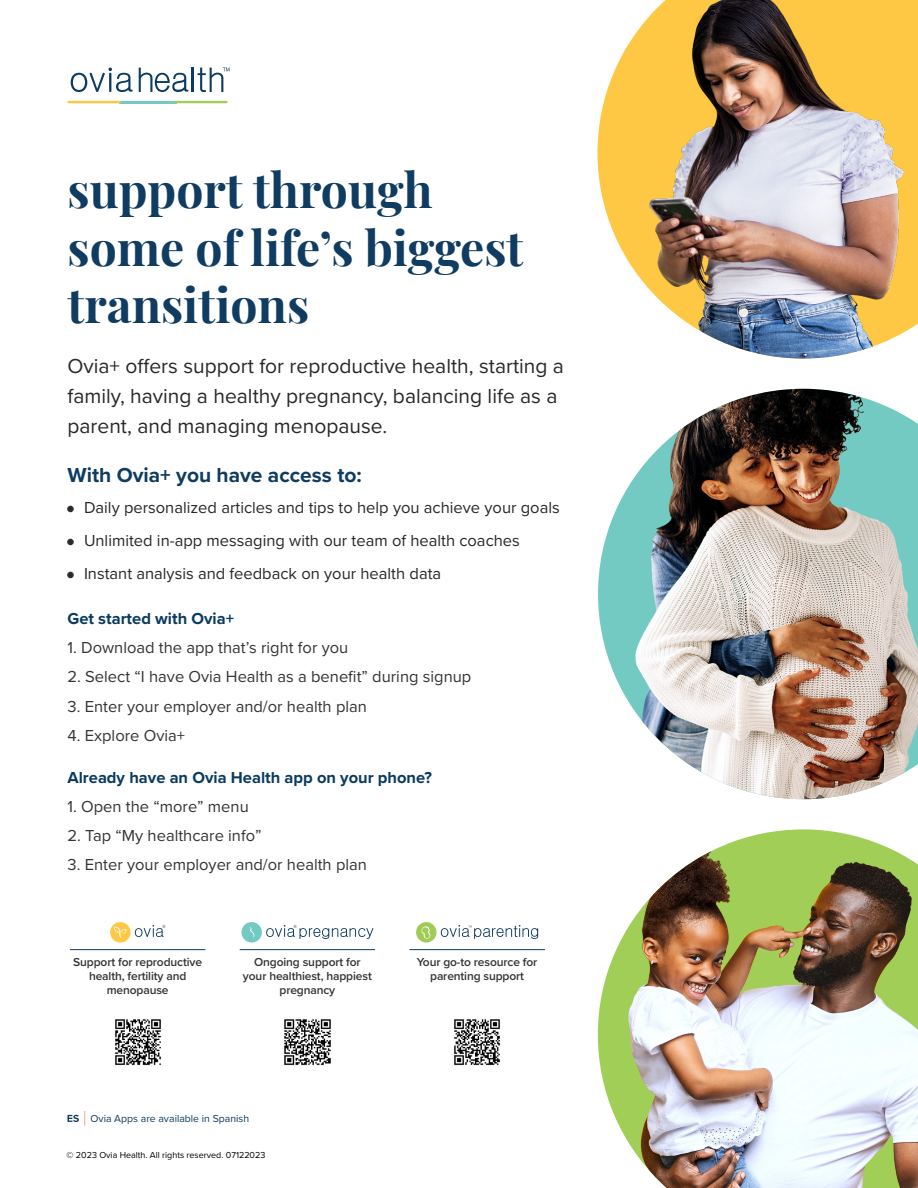
<style>
.page{position:relative;width:918px;height:1188px;background:#fff}
.page>*{position:absolute;margin:0;border:0;box-sizing:border-box;transform-origin:0 0}
.t1{font:700 48px/57.6px "Playfair Display";color:#0f3c60}
.t2{font:21px/30px "Proxima Nova";color:#292829}
.t3{font:700 21px "Proxima Nova";color:#0f3c60}
.t4{font:16.5px "Proxima Nova";color:#343433}
.t5{font:16.5px "Proxima Nova";color:#292829}
.t6{font:700 16.5px "Proxima Nova";color:#0b3b60}
.t7{font:600 12px/14.4px "Proxima Nova";letter-spacing:-.01em;color:#343433;text-align:center}
.t8{font:10.5px "Proxima Nova";color:#0f3c60}
.t9{font:9px "Proxima Nova";color:#000}
.s1{color:#333}
</style>
<div class="page">
<hr style="left:70px;top:949px;width:135px;height:1px;background:#0f3c60">
<hr style="left:240px;top:949px;width:135px;height:1px;background:#0f3c60">
<hr style="left:409px;top:949px;width:136px;height:1px;background:#0f3c60">
<svg style="left:110px;top:922px;width:21px;height:21px"></svg>
<svg style="left:114px;top:927px;width:8px;height:11px"></svg>
<svg style="left:135px;top:925px;width:30px;height:12px"></svg>
<div style="left:241px;top:922px;width:21px;height:21px;background:#73cac3;border-radius:10px"></div>
<svg style="left:249px;top:926px;width:6px;height:12px"></svg>
<svg style="left:266px;top:925px;width:107px;height:14px"></svg>
<div style="left:416px;top:922px;width:21px;height:21px;background:#a0cc56;border-radius:10px"></div>
<svg style="left:422px;top:926px;width:8px;height:13px"></svg>
<svg style="left:441px;top:925px;width:97px;height:14px"></svg>
<svg style="left:68px;top:1111px;width:17px;height:15px"></svg>
<hr style="left:119px;top:101px;width:57px;height:2px;background:#72cac3">
<svg style="left:174px;top:101px;width:54px;height:2px"></svg>
<svg style="left:68px;top:101px;width:53px;height:2px"></svg>
<svg style="left:71px;top:68px;width:62px;height:24px"></svg>
<svg style="left:139px;top:68px;width:49px;height:24px"></svg>
<hr style="left:192px;top:68px;width:2px;height:24px;background:#0b3b60">
<svg style="left:198px;top:68px;width:32px;height:24px"></svg>
<svg style="left:598px;top:946px;width:20px;height:177px;fill:#a1ce57"></svg>
<img style="left:618px;top:829px;width:300px;height:359px">
<svg style="left:598px;top:508px;width:19px;height:172px;fill:#72cac3"></svg>
<img style="left:617px;top:389px;width:301px;height:410px">
<svg style="left:597px;top:0;width:321px;height:325px"></svg>
<img style="left:637px;top:0;width:279px;height:359px">
<img style="left:115px;top:1019px;width:46px;height:47px">
<img style="left:284px;top:1019px;width:47px;height:47px">
<img style="left:454px;top:1019px;width:46px;height:47px">
<h1 class="t1" style="left:68px;top:157px;width:458px">support through some of life’s biggest transitions</h1>
<p class="t2" style="left:68px;top:351px;width:498px">Ovia+ offers support for reproductive health, starting a family, having a healthy pregnancy, balancing life as a parent, and managing menopause.</p>
<p class="t3" style="left:68px;top:460px;width:296px">With Ovia+ you have access to:</p>
<p class="t5" style="left:68px;top:495px;width:494px"><span class="s1">•</span> Daily personalized articles and tips to help you achieve your goals</p>
<p class="t5" style="left:68px;top:528px;width:454px"><span class="s1">•</span> Unlimited in-app messaging with our team of health coaches</p>
<p class="t5" style="left:68px;top:561px;width:375px"><span class="s1">•</span> Instant analysis and feedback on your health data</p>
<p class="t6" style="left:68px;top:606px;width:168px">Get started with Ovia+</p>
<p class="t4" style="left:68px;top:635px;width:282px">1. Download the app that’s right for you</p>
<p class="t4" style="left:68px;top:665px;width:405px">2. Select “I have Ovia Health as a benefit” during signup</p>
<p class="t4" style="left:68px;top:694px;width:301px">3. Enter your employer and/or health plan</p>
<p class="t4" style="left:68px;top:723px;width:119px">4. Explore Ovia+</p>
<p class="t6" style="left:68px;top:765px;width:366px">Already have an Ovia Health app on your phone?</p>
<p class="t4" style="left:68px;top:794px;width:183px">1. Open the “more” menu</p>
<p class="t4" style="left:68px;top:823px;width:195px">2. Tap “My healthcare info”</p>
<p class="t4" style="left:68px;top:852px;width:301px">3. Enter your employer and/or health plan</p>
<p class="t7" style="left:73px;top:954px;width:130px">Support for reproductive health, fertility and menopause</p>
<p class="t7" style="left:243px;top:954px;width:130px">Ongoing support for your healthiest, happiest pregnancy</p>
<p class="t7" style="left:417px;top:954px;width:122px">Your go-to resource for parenting support</p>
<p class="t8" style="left:90px;top:1111px;width:160px">Ovia Apps are available in Spanish</p>
<p class="t9" style="left:67px;top:1148px;width:200px">© 2023 Ovia Health. All rights reserved. 07122023</p>
</div>
